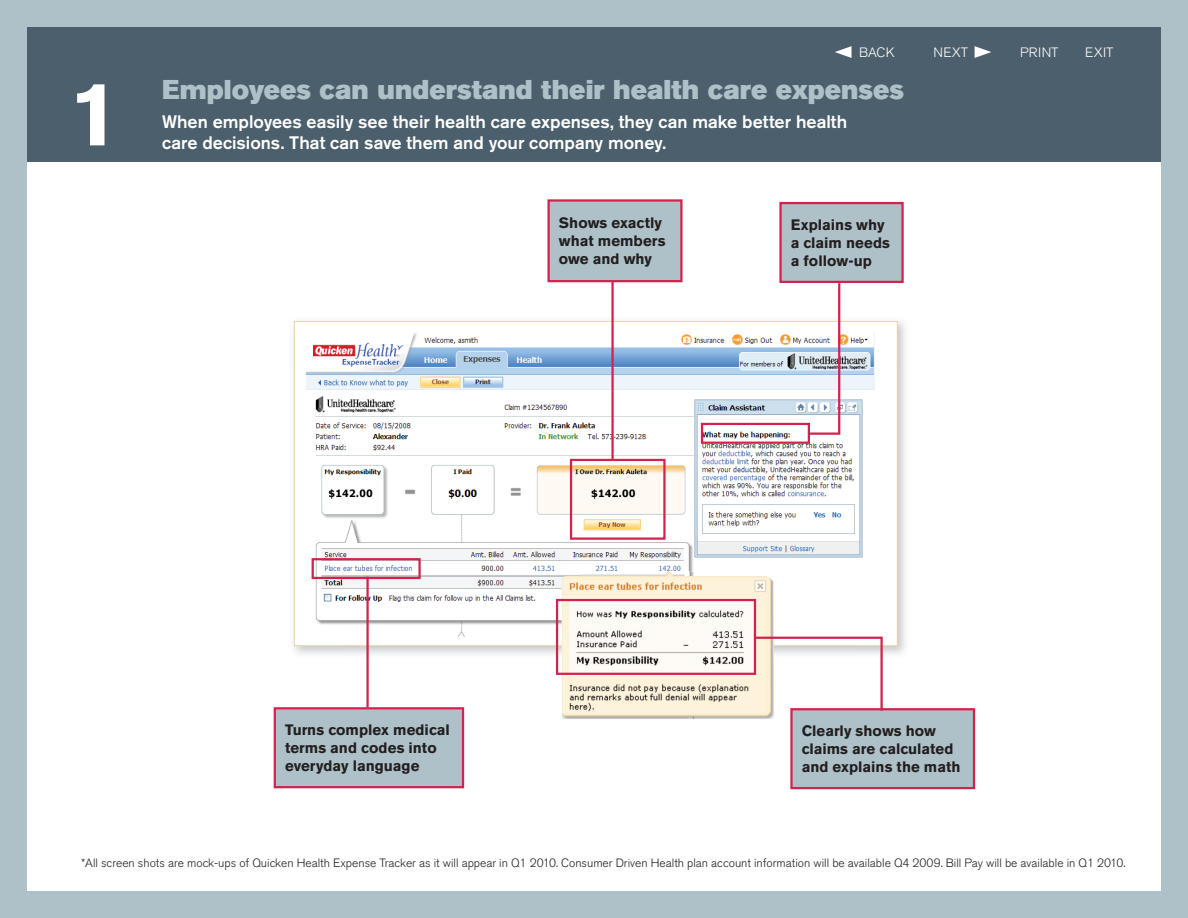
<style>
.page{position:relative;width:1188px;height:918px;background:#aec1c8}
.page>*{position:absolute;margin:0;border:0;box-sizing:border-box;transform-origin:0 0}
.t1{font:700 90px "Akzidenz Grotesk BE";color:#fff}
.t2{font:27px "Akzidenz Grotesk Std Super";color:#aec1c8}
.t3{font:500 18px "Akzidenz Grotesk BE";color:#fff}
.t4{font:700 15px/18px "Akzidenz Grotesk BE";color:#231f20}
.t5{font:300 13.5px "Akzidenz Grotesk Std";letter-spacing:.02em;color:#fff}
.t6{font:300 12px "Akzidenz Grotesk Std";color:#231f20}
</style>
<div class="page">
<div style="left:27px;top:27px;width:1134px;height:864px;background:#fff"></div>
<div style="left:27px;top:27px;width:1134px;height:135px;background:#4b5f6c"></div>
<img style="left:293px;top:320px;width:613px;height:45px">
<img style="left:884px;top:365px;width:22px;height:289px">
<svg style="left:294px;top:321px;width:603px;height:325px"></svg>
<img style="left:306px;top:333px;width:569px;height:304px">
<div style="left:866px;top:390px;width:13px;height:251px;background:#fff"></div>
<img style="left:695px;top:399px;width:168px;height:159px">
<div style="left:549px;top:200px;width:132px;height:81px;background:#aec1c8"></div>
<div style="left:547px;top:199px;width:136px;height:83px;border:2px solid #d3224e"></div>
<div style="left:781px;top:203px;width:122px;height:79px;background:#aec1c8"></div>
<div style="left:779px;top:202px;width:125px;height:81px;border:2px solid #d3224e"></div>
<div style="left:791px;top:709px;width:183px;height:79px;background:#aec1c8"></div>
<div style="left:790px;top:708px;width:185px;height:81px;border:2px solid #d3224e"></div>
<div style="left:312px;top:558px;width:109px;height:21px;border:2px solid #d3224e"></div>
<div style="left:701px;top:423px;width:109px;height:21px;border:2px solid #d3224e"></div>
<div style="left:570px;top:459px;width:96px;height:81px;border:2px solid #d3224e"></div>
<hr style="left:366px;top:577px;width:3px;height:131px;background:#d3224e">
<hr style="left:611px;top:282px;width:3px;height:178px;background:#d3224e">
<svg style="left:807px;top:281px;width:34px;height:155px"></svg>
<svg style="left:545px;top:571px;width:339px;height:154px"></svg>
<div style="left:275px;top:708px;width:188px;height:79px;background:#aec1c8"></div>
<div style="left:274px;top:707px;width:190px;height:81px;border:2px solid #d3224e"></div>
<svg style="left:835px;top:46px;width:17px;height:12px"></svg>
<svg style="left:975px;top:46px;width:16px;height:12px"></svg>
<h1 class="t1" style="left:69px;top:62px;width:52px">1</h1>
<p class="t5" style="left:859px;top:45px;width:37px">BACK</p>
<p class="t5" style="left:933px;top:45px;width:36px">NEXT</p>
<p class="t5" style="left:1020px;top:45px;width:40px">PRINT</p>
<p class="t5" style="left:1085px;top:45px;width:30px">EXIT</p>
<h2 class="t2" style="left:162px;top:74px;width:744px">Employees can understand their health care expenses</h2>
<h3 class="t3" style="left:162px;top:110px;width:687px">When employees easily see their health care expenses, they can make better health</h3>
<h3 class="t3" style="left:162px;top:132px;width:506px">care decisions. That can save them and your company money.</h3>
<p class="t4" style="left:559px;top:214px;width:108px">Shows exactly what members owe and why</p>
<p class="t4" style="left:791px;top:216px;width:101px">Explains why a claim needs a follow-up</p>
<p class="t4" style="left:285px;top:721px;width:167px">Turns complex medical terms and codes into everyday language</p>
<p class="t4" style="left:802px;top:722px;width:160px">Clearly shows how claims are calculated and explains the math</p>
<p class="t6" style="left:81px;top:856px;width:1046px">*All screen shots are mock-ups of Quicken Health Expense Tracker as it will appear in Q1 2010. Consumer Driven Health plan account information will be available Q4 2009. Bill Pay will be available in Q1 2010.</p>
</div>
